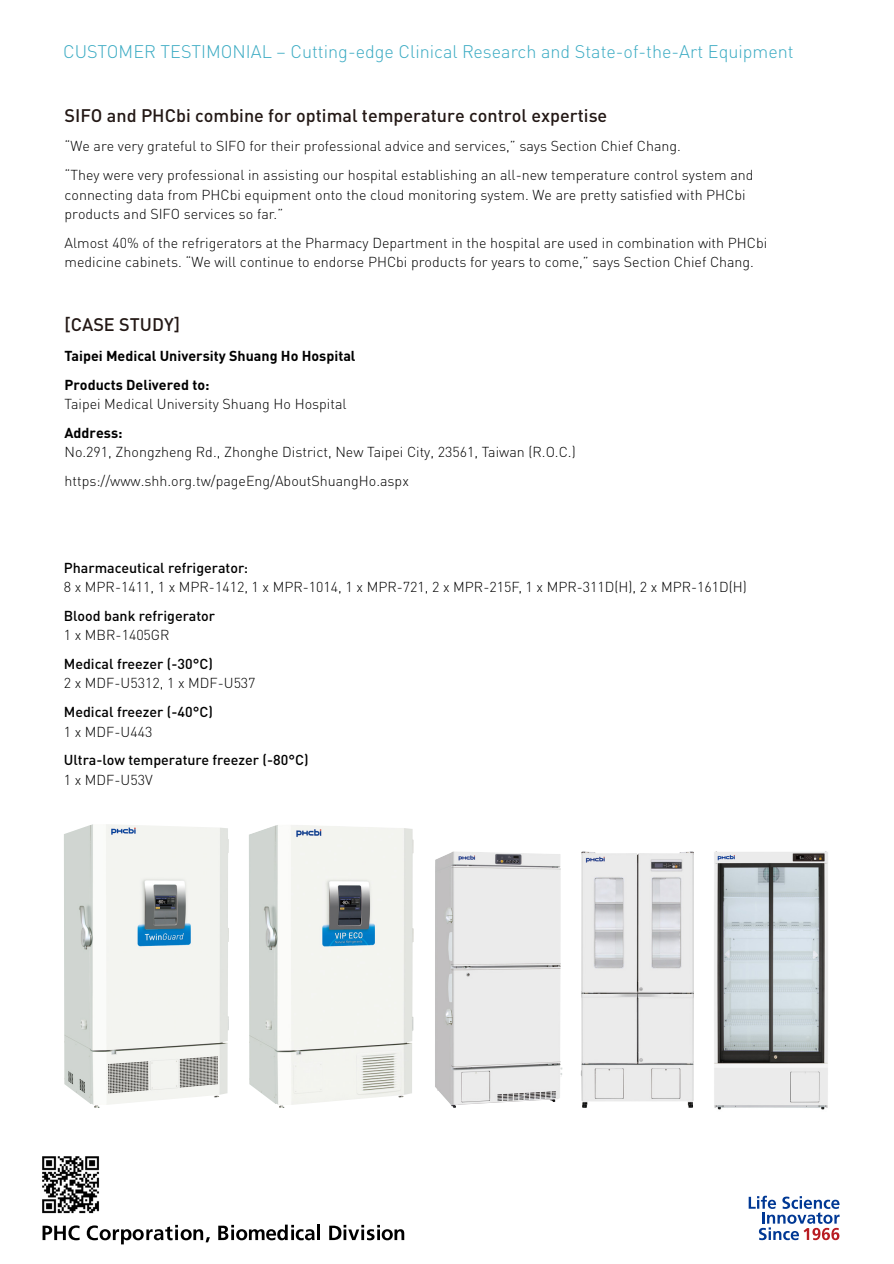
<style>
.page{position:relative;width:894px;height:1264px;background:#fff}
.page>*{position:absolute;margin:0;border:0;box-sizing:border-box;transform-origin:0 0}
.t1{font:300 18px "DINOT";color:#3babc3}
.t2{font:500 18px "DINOT";color:#231815}
.t3{font:300 14.25px/19.5px "DINOT";color:#000}
.t4{font:500 14.25px "DINOT";color:#000}
.t5{font:700 14.25px/28.5px "DINOT";color:#000}
</style>
<div class="page">
<svg style="left:748px;top:1195px;width:91px;height:44px"></svg>
<svg style="left:43px;top:1225px;width:37px;height:15px"></svg>
<svg style="left:87px;top:1224px;width:123px;height:20px"></svg>
<svg style="left:218px;top:1224px;width:96px;height:16px"></svg>
<hr style="left:317px;top:1224px;width:3px;height:15px;background:#000">
<svg style="left:329px;top:1224px;width:75px;height:16px"></svg>
<img style="left:42px;top:1156px;width:58px;height:58px">
<img style="left:435px;top:851px;width:127px;height:257px">
<img style="left:64px;top:824px;width:165px;height:283px">
<img style="left:581px;top:851px;width:112px;height:256px">
<img style="left:714px;top:851px;width:114px;height:259px">
<img style="left:249px;top:825px;width:164px;height:282px">
<p class="t1" style="left:63px;top:40px;width:732px">CUSTOMER TESTIMONIAL – Cutting-edge Clinical Research and State-of-the-Art Equipment</p>
<p class="t2" style="left:64px;top:104px;width:544px">SIFO and PHCbi combine for optimal temperature control expertise</p>
<p class="t3" style="left:64px;top:131px;width:690px;line-height:29.5px">“We are very grateful to SIFO for their professional advice and services,” says Section Chief Chang.<br>“They were very professional in assisting our hospital establishing an all-new temperature control system and</p>
<p class="t3" style="left:64px;top:185px;width:682px">connecting data from PHCbi equipment onto the cloud monitoring system. We are pretty satisfied with PHCbi products and SIFO services so far.”</p>
<p class="t3" style="left:64px;top:233px;width:704px">Almost 40% of the refrigerators at the Pharmacy Department in the hospital are used in combination with PHCbi medicine cabinets. “We will continue to endorse PHCbi products for years to come,” says Section Chief Chang.</p>
<p class="t2" style="left:64px;top:313px;width:117px">[CASE STUDY]</p>
<p class="t5" style="left:64px;top:341px;width:292px">Taipei Medical University Shuang Ho Hospital<br>Products Delivered to:</p>
<p class="t3" style="left:64px;top:394px;width:283px">Taipei Medical University Shuang Ho Hospital</p>
<p class="t5" style="left:64px;top:418px;width:60px">Address:</p>
<p class="t3" style="left:64px;top:438px;width:512px;line-height:28.5px">No.291, Zhongzheng Rd., Zhonghe District, New Taipei City, 23561, Taiwan (R.O.C.) https://www.shh.org.tw/pageEng/AboutShuangHo.aspx</p>
<p class="t4" style="left:64px;top:558px;width:186px">Pharmaceutical refrigerator:</p>
<p class="t3" style="left:64px;top:577px;width:684px">8 x MPR-1411, 1 x MPR-1412, 1 x MPR-1014, 1 x MPR-721, 2 x MPR-215F, 1 x MPR-311D(H), 2 x MPR-161D(H)</p>
<p class="t4" style="left:64px;top:606px;width:153px">Blood bank refrigerator</p>
<p class="t3" style="left:64px;top:625px;width:107px">1 x MBR-1405GR</p>
<p class="t4" style="left:64px;top:654px;width:151px">Medical freezer (-30°C)</p>
<p class="t3" style="left:64px;top:673px;width:193px">2 x MDF-U5312, 1 x MDF-U537</p>
<p class="t4" style="left:64px;top:702px;width:151px">Medical freezer (-40°C)</p>
<p class="t3" style="left:64px;top:721px;width:90px">1 x MDF-U443</p>
<p class="t4" style="left:64px;top:750px;width:246px">Ultra-low temperature freezer (-80°C)</p>
<p class="t3" style="left:64px;top:769px;width:90px">1 x MDF-U53V</p>
</div>
